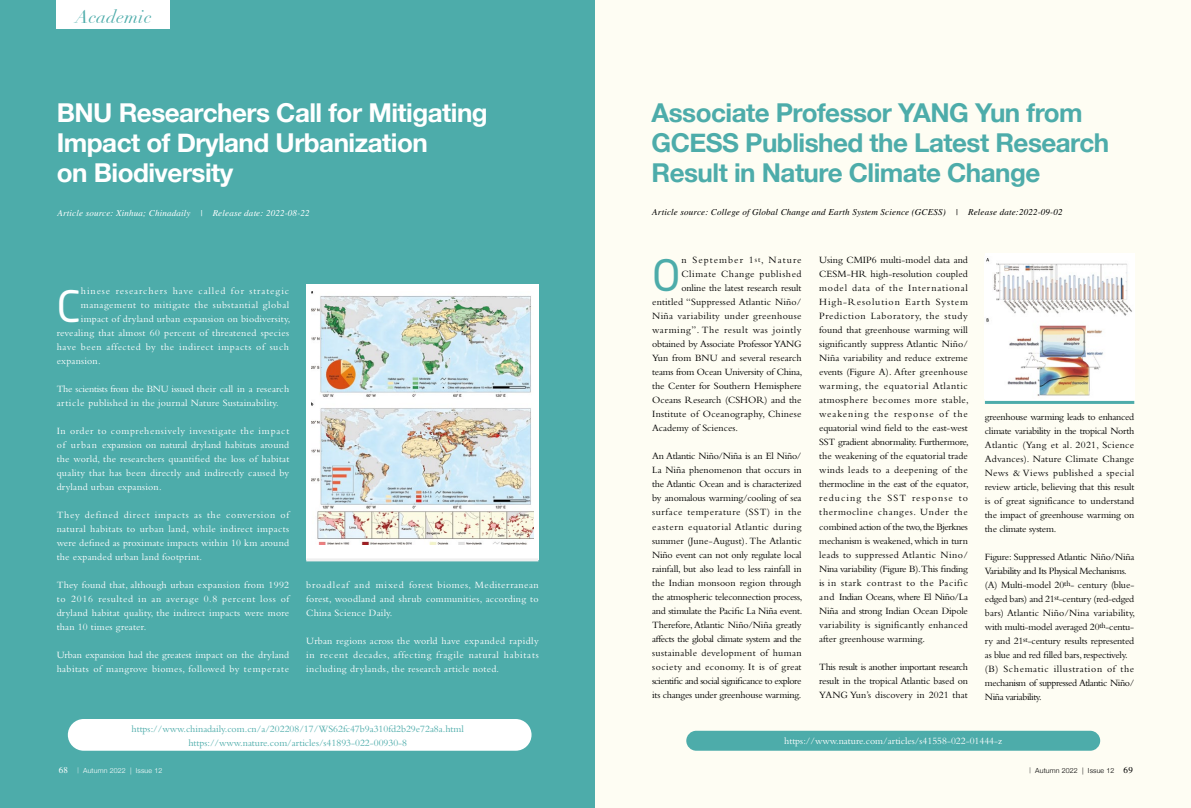
<style>
.page{position:relative;width:1191px;height:808px;background:#fff}
.page>*{position:absolute;margin:0;border:0;box-sizing:border-box;transform-origin:0 0}
.t1{font:42.9px "Neo Tech";color:#fff}
.t2{font:42.9px "Neo Tech";color:#4dacaa}
.t3{font:700 26px/30px "Helvetica Neue";letter-spacing:-.02em;color:#4dacaa}
.t4{font:700 26px/30px "Helvetica Neue";letter-spacing:-.02em;color:#fff}
.t5{font:italic 18px "Linotype Didot Oldstyle Figures";letter-spacing:.02em;color:#4dacaa}
.t6{font:10px/14px "Bembo Std";letter-spacing:-.015em;color:#000;text-align:justify}
.t7{font:10px/14px "Bembo Std";letter-spacing:.02em;color:#fff;text-align:justify}
.t8{font:10px/14px "Bembo Std";color:#4dacaa;text-align:center}
.t9{font:10px "Bembo Std";letter-spacing:.055em;color:#000}
.t10{font:10px "Bembo Std";color:#fff}
.t11{font:10px "Bembo Std";letter-spacing:.06em;color:#fff}
.t12{font:10px "Bembo Std";letter-spacing:.05em;color:#fff}
.t13{font:10px "Bembo Std";letter-spacing:.09em;color:#fff}
.t14{font:10px "Bembo Std";letter-spacing:.015em;color:#000}
.t15{font:10px "Bembo Std";letter-spacing:.02em;color:#000}
.t16{font:10px "Bembo Std";letter-spacing:.035em;color:#000}
.t17{font:10px "Bembo Std";letter-spacing:.005em;color:#000}
.t18{font:10px "Bembo Std";letter-spacing:.105em;color:#000}
.t19{font:italic 9px "STIX General";letter-spacing:.02em;color:#000}
.t20{font:italic 9px "STIX General";letter-spacing:.02em;color:#fff}
.t21{font:300 7px "Helvetica Neue";letter-spacing:.02em;color:#fff}
.t22{font:300 7px "Helvetica Neue";letter-spacing:.02em;color:#000}
.s1{font-family:"STIX General";font-weight:400;font-size:9px}
.s2{font-size:6px}
</style>
<div class="page">
<div style="left:0;top:0;width:595px;height:808px;background:#4dacaa"></div>
<div style="left:595px;top:0;width:596px;height:808px;background:#fefdf3"></div>
<div style="left:68px;top:719px;width:463px;height:32px;background:#fff;border-radius:16px"></div>
<div style="left:57px;top:0;width:113px;height:28px;background:#fff"></div>
<div style="left:686px;top:731px;width:414px;height:20px;background:#4dacaa;border-radius:10px"></div>
<div style="left:306px;top:285px;width:232px;height:275px;background:#fff"></div>
<img style="left:311px;top:291px;width:222px;height:253px">
<div style="left:985px;top:254px;width:149px;height:147px;background:#fff"></div>
<img style="left:986px;top:258px;width:146px;height:138px">
<hr style="left:306px;top:558px;width:232px;height:3px;background:#efefef">
<hr style="left:985px;top:401px;width:149px;height:3px;background:#4dacaa">
<h3 class="t5" style="left:75px;top:6px;width:77px">Academic</h3>
<h2 class="t4" style="left:57px;top:98px;width:432px">BNU Researchers Call for Mitigating<br>Impact of Dryland Urbanization<br>on Biodiversity</h2>
<h2 class="t3" style="left:651px;top:98px;width:459px">Associate Professor YANG Yun from<br>GCESS Published the Latest Research<br>Result in Nature Climate Change</h2>
<p class="t20" style="left:57px;top:207px;width:254px">Article source: Xinhua; Chinadaily | Release date: 2022-08-22</p>
<p class="t19" style="left:652px;top:206px;width:412px">Article source: College of Global Change and Earth System Science (GCESS) | Release date:2022-09-02</p>
<h1 class="t1" style="left:57px;top:286px;width:25px">C</h1>
<p class="t13" style="left:81px;top:285px;width:210px">hinese researchers have called for strategic</p>
<p class="t12" style="left:81px;top:299px;width:210px">management to mitigate the substantial global</p>
<p class="t7" style="left:81px;top:312px;width:211px">impact of dryland urban expansion on biodiversity,</p>
<p class="t7" style="left:57px;top:326px;width:234px">revealing that almost 60 percent of threatened species</p>
<p class="t11" style="left:57px;top:341px;width:234px">have been affected by the indirect impacts of such</p>
<p class="t7" style="left:57px;top:354px;width:45px">expansion.</p>
<p class="t7" style="left:57px;top:382px;width:234px">The scientists from the BNU issued their call in a research article published in the journal Nature Sustainability.</p>
<p class="t7" style="left:57px;top:424px;width:234px">In order to comprehensively investigate the impact of urban expansion on natural dryland habitats around the world, the researchers quantified the loss of habitat quality that has been directly and indirectly caused by dryland urban expansion.</p>
<p class="t7" style="left:57px;top:508px;width:234px">They defined direct impacts as the conversion of natural habitats to urban land, while indirect impacts were defined as proximate impacts within 10 km around the expanded urban land footprint.</p>
<p class="t7" style="left:57px;top:578px;width:234px">They found that, although urban expansion from 1992 to 2016 resulted in an average 0.8 percent loss of dryland habitat quality, the indirect impacts were more than 10 times greater.</p>
<p class="t7" style="left:57px;top:648px;width:234px">Urban expansion had the greatest impact on the dryland habitats of mangrove biomes, followed by temperate</p>
<p class="t7" style="left:306px;top:578px;width:234px">broadleaf and mixed forest biomes, Mediterranean forest, woodland and shrub communities, according to China Science Daily.</p>
<p class="t7" style="left:306px;top:634px;width:234px">Urban regions across the world have expanded rapidly in recent decades, affecting fragile natural habitats including drylands, the research article noted.</p>
<h1 class="t2" style="left:652px;top:255px;width:30px">O</h1>
<p class="t18" style="left:681px;top:254px;width:122px">n September 1<sup>st</sup>, Nature</p>
<p class="t9" style="left:681px;top:268px;width:122px">Climate Change published</p>
<p class="t6" style="left:681px;top:281px;width:121px">online the latest research result</p>
<p class="t14" style="left:652px;top:296px;width:151px">entitled “Suppressed Atlantic Niño/</p>
<p class="t16" style="left:652px;top:310px;width:151px">Niña variability under greenhouse</p>
<p class="t9" style="left:652px;top:324px;width:151px">warming”. The result was jointly</p>
<p class="t6" style="left:652px;top:337px;width:151px">obtained by Associate Professor YANG</p>
<p class="t17" style="left:652px;top:352px;width:151px">Yun from BNU and several research</p>
<p class="t6" style="left:652px;top:365px;width:152px">teams from Ocean University of China,</p>
<p class="t6" style="left:652px;top:379px;width:151px">the Center for Southern Hemisphere</p>
<p class="t6" style="left:652px;top:393px;width:151px">Oceans Research (CSHOR) and the</p>
<p class="t15" style="left:652px;top:408px;width:151px">Institute of Oceanography, Chinese</p>
<p class="t6" style="left:652px;top:421px;width:87px">Academy of Sciences.</p>
<p class="t6" style="left:652px;top:449px;width:152px">An Atlantic Niño/Niña is an El Niño/ La Niña phenomenon that occurs in the Atlantic Ocean and is characterized by anomalous warming/cooling of sea surface temperature (SST) in the eastern equatorial Atlantic during summer (June-August). The Atlantic Niño event can not only regulate local rainfall, but also lead to less rainfall in the Indian monsoon region through the atmospheric teleconnection process, and stimulate the Pacific La Niña event.<br>Therefore, Atlantic Niño/Niña greatly affects the global climate system and the sustainable development of human society and economy. It is of great scientific and social significance to explore its changes under greenhouse warming.</p>
<p class="t6" style="left:819px;top:253px;width:151px">Using CMIP6 multi-model data and CESM-HR high-resolution coupled model data of the International High-Resolution Earth System Prediction Laboratory, the study found that greenhouse warming will significantly suppress Atlantic Niño/ Niña variability and reduce extreme events (Figure A). After greenhouse warming, the equatorial Atlantic atmosphere becomes more stable, weakening the response of the equatorial wind field to the east-west SST gradient abnormality. Furthermore, the weakening of the equatorial trade winds leads to a deepening of the thermocline in the east of the equator, reducing the SST response to thermocline changes. Under the combined action of the two, the Bjerknes mechanism is weakened, which in turn leads to suppressed Atlantic Nino/ Nina variability (Figure B).This finding is in stark contrast to the Pacific and Indian Oceans, where El Niño/La Niña and strong Indian Ocean Dipole variability is significantly enhanced after greenhouse warming.</p>
<p class="t6" style="left:819px;top:659px;width:150px">This result is another important research result in the tropical Atlantic based on YANG Yun’s discovery in 2021 that</p>
<p class="t6" style="left:985px;top:409px;width:151px">greenhouse warming leads to enhanced climate variability in the tropical North Atlantic (Yang et al. 2021, Science Advances). Nature Climate Change News &amp; Views published a special review article, believing that this result is of great significance to understand the impact of greenhouse warming on the climate system.</p>
<p class="t6" style="left:985px;top:549px;width:152px;text-align:left">Figure: Suppressed Atlantic Niño/Niña Variability and Its Physical Mechanisms. (A) Multi-model 20<sup>th</sup>- century (blue&shy;edged bars) and 21<sup>st</sup>-century (red-edged bars) Atlantic Niño/Nina variability, with multi-model averaged 20<sup>th</sup>-centu&shy;ry and 21<sup>st</sup>-century results represented as blue and red filled bars, respectively. (B) Schematic illustration of the mechanism of suppressed Atlantic Niño/ Niña variability.</p>
<p class="t8" style="left:132px;top:721px;width:334px">https://www.chinadaily.com.cn/a/202208/17/WS62fc47b9a310fd2b29e72a8a.html https://www.nature.com/articles/s41893-022-00930-8</p>
<p class="t10" style="left:784px;top:735px;width:219px">https://www.nature.com/articles/s41558-022-01444-z</p>
<p class="t21" style="left:59px;top:765px;width:105px"><span class="s1">68</span> <span class="s2">|</span> Autumn 2022 | Issue 12</p>
<p class="t22" style="left:1029px;top:765px;width:105px"><span class="s2">|</span> Autumn 2022 | Issue 12 <span class="s1">69</span></p>
</div>
